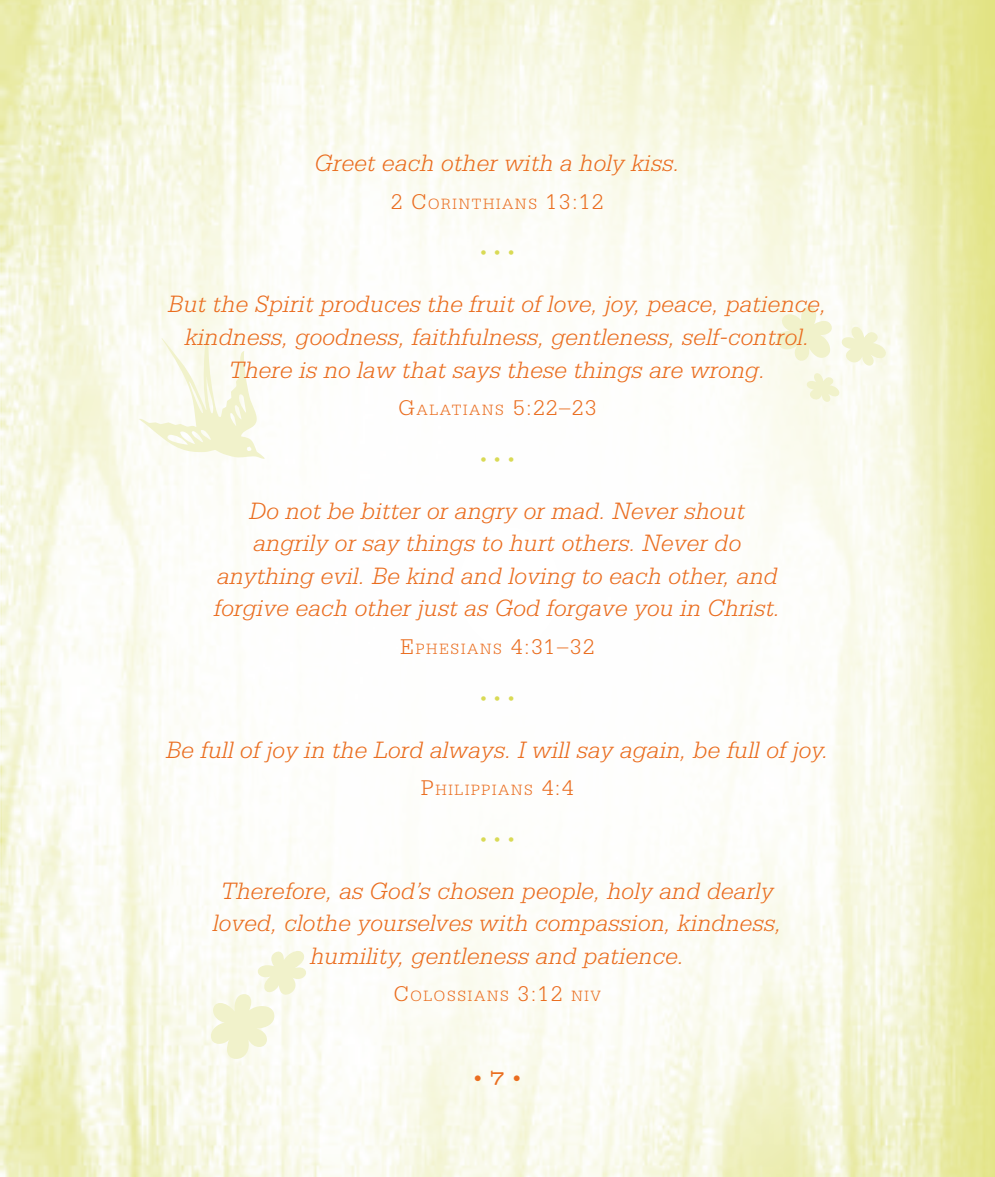
<style>
.page{position:relative;width:995px;height:1177px;background:#fff}
.page>*{position:absolute;margin:0;border:0;box-sizing:border-box;transform-origin:0 0}
.t1{font:italic 300 25px/32.5px "Serifa Std";letter-spacing:.01em;color:#ea6d1f;text-align:center}
.t2{font:300 22.5px "Serifa Std";letter-spacing:.075em;color:#ea6d1f}
.t3{font:300 17.5px "Serifa Std";color:#ea6d1f}
.t4{font:300 15.75px "Serifa Std";letter-spacing:.105em;color:#ea6d1f}
.t5{font:300 13.75px "Serifa Std";color:#d9da55}
.s1{font-size:22.5px}
.s2{font-size:15.75px}
.s3{font-family:"Archive Antique Extended";font-weight:400}
</style>
<div class="page">
<img style="left:0;top:0;width:906px;height:1177px">
<svg style="left:906px;top:0;width:88px;height:1177px;background:#ebecaf"></svg>
<svg style="left:139px;top:335px;width:126px;height:124px"></svg>
<svg style="left:211px;top:949px;width:96px;height:110px"></svg>
<svg style="left:775px;top:305px;width:57px;height:57px"></svg>
<svg style="left:840px;top:326px;width:46px;height:40px"></svg>
<svg style="left:805px;top:373px;width:34px;height:29px"></svg>
<svg style="left:0;top:1171px;width:3px;height:6px"></svg>
<svg style="left:991px;top:0;width:4px;height:3px"></svg>
<svg style="left:991px;top:1171px;width:4px;height:6px"></svg>
<p class="t1" style="left:315px;top:147px;width:366px">Greet each other with a holy kiss.</p>
<p class="t4" style="left:391px;top:195px;width:214px"><span class="s1">2 C</span>ORINTHIANS <span class="s1">13:12</span></p>
<p class="t5" style="left:480px;top:245px;width:36px">•••</p>
<p class="t1" style="left:168px;top:288px;width:659px">But the Spirit produces the fruit of love, joy, peace, patience, kindness, goodness, faithfulness, gentleness, self-control.<br>There is no law that says these things are wrong.</p>
<p class="t2" style="left:398px;top:395px;width:199px">G<span class="s2">ALATIANS</span> 5:22–23</p>
<p class="t5" style="left:480px;top:451px;width:36px">•••</p>
<p class="t1" style="left:214px;top:494px;width:567px">Do not be bitter or angry or mad. Never shout angrily or say things to hurt others. Never do anything evil. Be kind and loving to each other, and forgive each other just as God forgave you in Christ.</p>
<p class="t2" style="left:400px;top:634px;width:195px">E<span class="s2">PHESIANS</span> 4:31–32</p>
<p class="t5" style="left:480px;top:690px;width:36px">•••</p>
<p class="t1" style="left:166px;top:733px;width:664px">Be full of joy in the Lord always. I will say again, be full of joy.</p>
<p class="t4" style="left:421px;top:781px;width:154px"><span class="s1">P</span>HILIPPIANS <span class="s1">4:4</span></p>
<p class="t5" style="left:480px;top:831px;width:36px">•••</p>
<p class="t1" style="left:213px;top:874px;width:570px">Therefore, as God’s chosen people, holy and dearly loved, clothe yourselves with compassion, kindness, humility, gentleness and patience.</p>
<p class="t4" style="left:393px;top:987px;width:209px"><span class="s1">C</span>OLOSSIANS <span class="s1">3:12</span> NIV</p>
<p class="t3" style="left:473px;top:1068px;width:49px">• <span class="s3">7</span> •</p>
</div>
